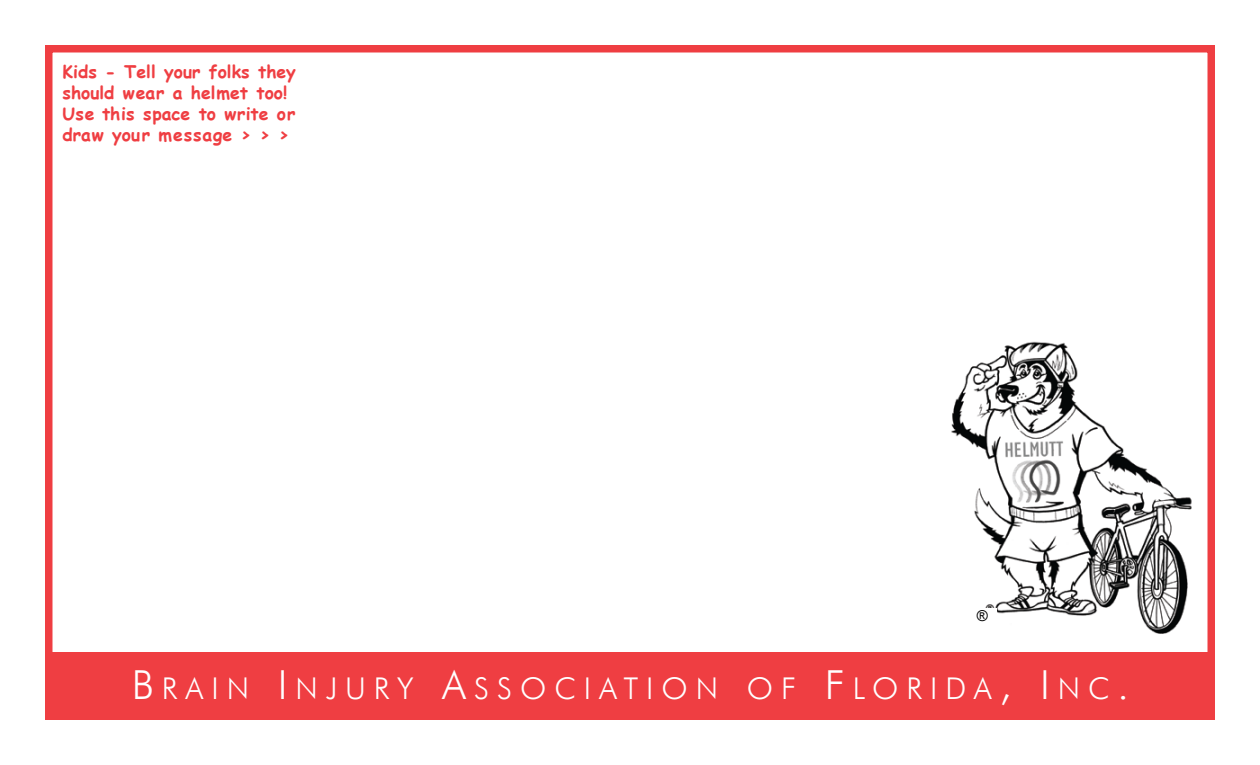
<style>
.page{position:relative;width:1260px;height:765px;background:#fff}
.page>*{position:absolute;margin:0;border:0;box-sizing:border-box;transform-origin:0 0}
.t1{font:300 30px "Futura BT";letter-spacing:.265em;color:#fff}
.t2{font:700 17.5px/21px "Comic Sans MS";color:#ef3e42}
.t3{font:15px "Arial";color:#000}
.s1{font-size:40px}
</style>
<div class="page">
<div style="left:45px;top:45px;width:1170px;height:675px;background:#fff;border:8px solid #ef3e42"></div>
<div style="left:50px;top:652px;width:1161px;height:62px;background:#ef3e42"></div>
<img style="left:951px;top:341px;width:241px;height:293px">
<div style="left:976px;top:609px;width:21px;height:19px;background:#fff"></div>
<p class="t2" style="left:62px;top:61px;width:235px">Kids - Tell your folks they should wear a helmet too!<br>Use this space to write or draw your message &gt; &gt; &gt;</p>
<p class="t3" style="left:977px;top:606px;width:13px">®</p>
<h1 class="t1" style="left:132px;top:670px;width:999px"><span class="s1">B</span>RAIN <span class="s1">I</span> NJURY <span class="s1">A</span>SSOCIATION OF <span class="s1">F</span> LORIDA<span class="s1">, I</span> NC<span class="s1">.</span></h1>
</div>
